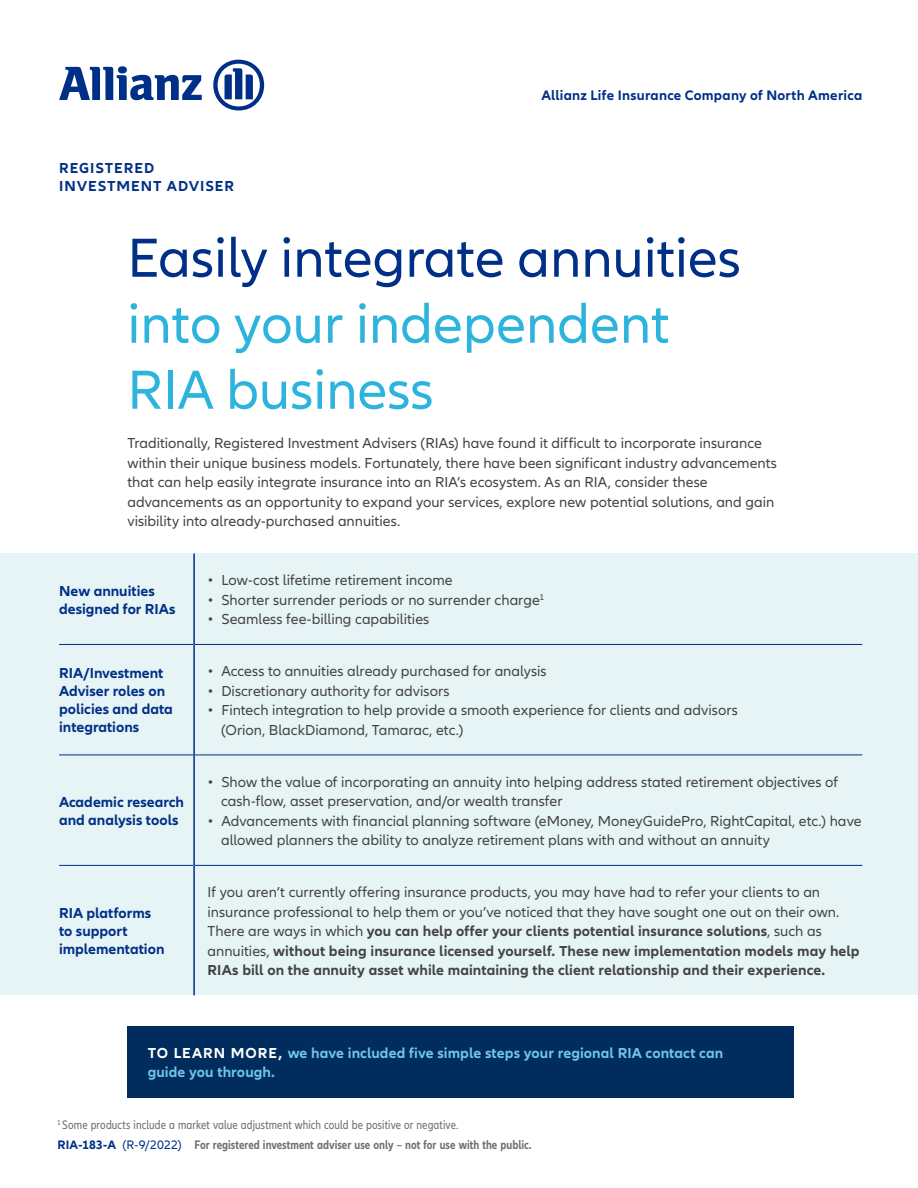
<style>
.page{position:relative;width:918px;height:1188px;background:#fff}
.page>*{position:absolute;margin:0;border:0;box-sizing:border-box;transform-origin:0 0}
.t1{font:57px/66px "Allianz Neo";color:#2db4dd}
.t2{font:57px "Allianz Neo";color:#002f87}
.t3{font:15px/19.5px "Allianz Neo";color:#434345}
.t4{font:700 15px/19.5px "Allianz Neo";letter-spacing:.005em;color:#434345}
.t5{font:700 15px/18px "Allianz Neo";color:#002f87}
.t6{font:700 15px/19.5px "Allianz Neo";letter-spacing:.005em;color:#72c4e4}
.t7{font:700 15px/18px "Allianz Neo";letter-spacing:.065em;color:#002f87}
.t8{font:700 14.25px "Allianz Neo";letter-spacing:.015em;color:#002f87}
.t9{font:condensed 12.75px/20.1px "Allianz Neo";letter-spacing:.01em;color:#707172}
.s1{font-weight:400}
.s2{color:#fff}
.s3{font-weight:700;font-stretch:normal;color:#002f87}
.s4{font-stretch:normal;color:#002f87}
.s5{font-weight:700}
</style>
<div class="page">
<svg style="left:59px;top:66px;width:143px;height:34px"></svg>
<svg style="left:213px;top:60px;width:51px;height:51px"></svg>
<div style="left:0;top:554px;width:918px;height:441px;background:#e7f4f5"></div>
<hr style="left:59px;top:644px;width:134px;height:1px;background:#002f87">
<hr style="left:195px;top:644px;width:667px;height:1px;background:#002f87">
<hr style="left:59px;top:755px;width:134px;height:1px;background:#002f87">
<hr style="left:195px;top:755px;width:667px;height:1px;background:#002f87">
<hr style="left:59px;top:865px;width:134px;height:1px;background:#002f87">
<hr style="left:195px;top:865px;width:667px;height:1px;background:#002f87">
<hr style="left:193px;top:553px;width:2px;height:91px;background:#002f87">
<hr style="left:193px;top:644px;width:2px;height:111px;background:#002f87">
<hr style="left:193px;top:755px;width:2px;height:110px;background:#002f87">
<hr style="left:193px;top:865px;width:2px;height:130px;background:#002f87">
<div style="left:127px;top:1026px;width:667px;height:71px;background:#002d5d"></div>
<p class="t7" style="left:59px;top:160px;width:177px">REGISTERED<br>INVESTMENT ADVISER</p>
<p class="t8" style="left:541px;top:87px;width:322px">Allianz Life Insurance Company of North America</p>
<h1 class="t2" style="left:127px;top:225px;width:615px">Easily integrate annuities</h1>
<h1 class="t1" style="left:127px;top:292px;width:544px">into your independent<br>RIA business</h1>
<p class="t3" style="left:127px;top:434px;width:651px">Traditionally, Registered Investment Advisers (RIAs) have found it difficult to incorporate insurance within their unique business models. Fortunately, there have been significant industry advancements that can help easily integrate insurance into an RIA’s ecosystem. As an RIA, consider these advancements as an opportunity to expand your services, explore new potential solutions, and gain visibility into already-purchased annuities.</p>
<p class="t5" style="left:59px;top:582px;width:118px">New annuities designed for RIAs</p>
<p class="t3" style="left:208px;top:571px;width:247px">• Low-cost lifetime retirement income</p>
<p class="t3" style="left:208px;top:590px;width:338px">• Shorter surrender periods or no surrender charge<sup>1</sup></p>
<p class="t3" style="left:208px;top:610px;width:223px">• Seamless fee-billing capabilities</p>
<p class="t5" style="left:59px;top:665px;width:115px">RIA/Investment<br>Adviser roles on policies and data integrations</p>
<p class="t3" style="left:208px;top:662px;width:341px">• Access to annuities already purchased for analysis</p>
<p class="t3" style="left:208px;top:681px;width:243px">• Discretionary authority for advisors</p>
<p class="t3" style="left:221px;top:701px;width:518px;text-indent:-14px">• Fintech integration to help provide a smooth experience for clients and advisors (Orion, BlackDiamond, Tamarac, etc.)</p>
<p class="t5" style="left:59px;top:793px;width:126px">Academic research and analysis tools</p>
<p class="t5" style="left:59px;top:904px;width:107px">RIA platforms to support implementation</p>
<p class="t3" style="left:221px;top:772px;width:619px;text-indent:-14px">• Show the value of incorporating an annuity into helping address stated retirement objectives of cash-flow, asset preservation, and/or wealth transfer</p>
<p class="t3" style="left:221px;top:811px;width:642px;text-indent:-14px">• Advancements with financial planning software (eMoney, MoneyGuidePro, RightCapital, etc.) have allowed planners the ability to analyze retirement plans with and without an annuity</p>
<p class="t4" style="left:208px;top:883px;width:654px"><span class="s1">If you aren’t currently offering insurance products, you may have had to refer your clients to an insurance professional to help them or you’ve noticed that they have sought one out on their own.<br>There are ways in which</span> you can help offer your clients potential insurance solutions<span class="s1">, such as annuities,</span> without being insurance licensed yourself. These new implementation models may help RIAs bill on the annuity asset while maintaining the client relationship and their experience.</p>
<p class="t6" style="left:148px;top:1043px;width:577px"><span class="s2">TO LEARN MORE,</span> we have included five simple steps your regional RIA contact can guide you through.</p>
<p class="t9" style="left:57px;top:1115px;width:476px"><sup>1</sup> Some products include a market value adjustment which could be positive or negative.<br><span class="s3">RIA-183-A</span> <span class="s4">(R-9/2022)</span> <span class="s5">For registered investment adviser use only – not for use with the public.</span></p>
</div>
